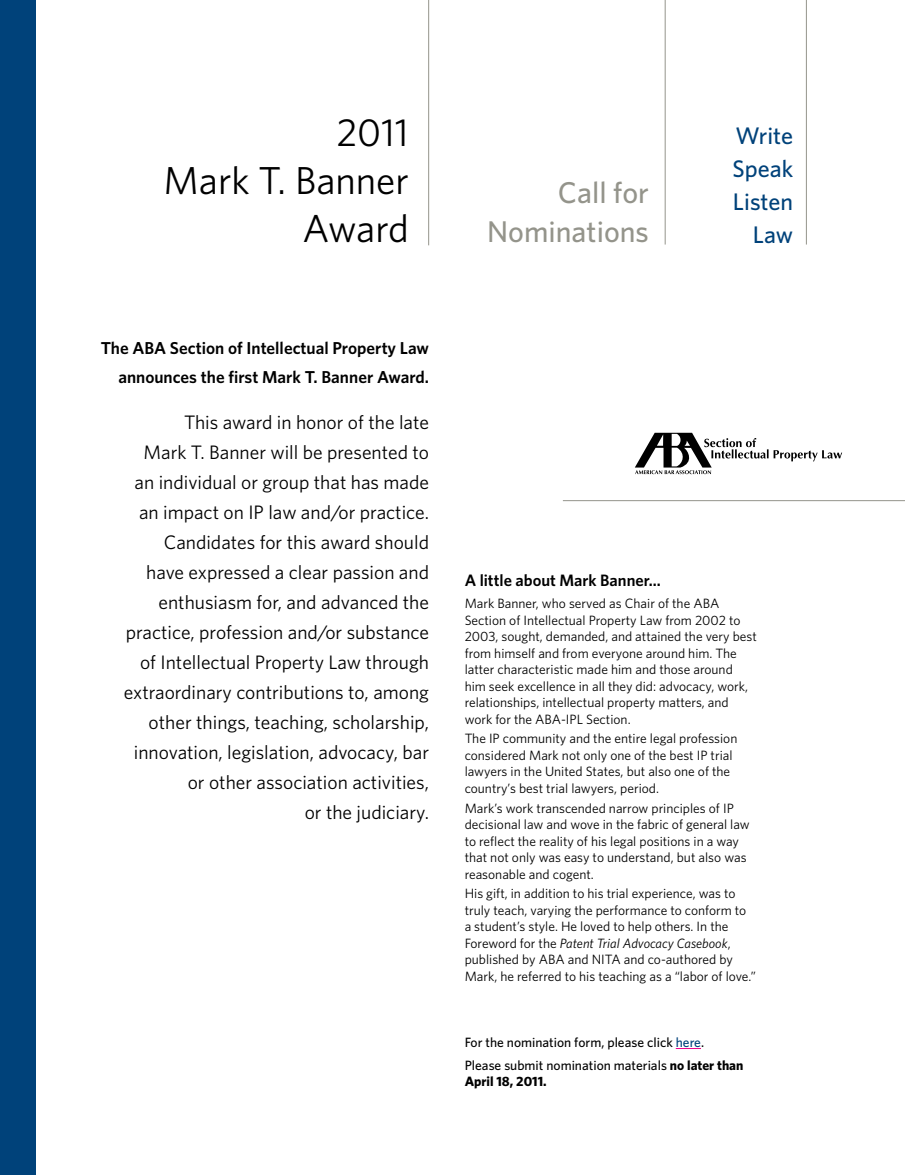
<style>
.page{position:relative;width:905px;height:1175px;background:#fff}
.page>*{position:absolute;margin:0;border:0;box-sizing:border-box;transform-origin:0 0}
.t1{font:39px/48px "Whitney";color:#000;text-align:right}
.t2{font:500 30px/39px "Whitney";color:#94948b;text-align:right}
.t3{font:500 24px/33px "Whitney";color:#00427a;text-align:right}
.t4{font:19.5px/30px "Whitney";color:#000;text-align:right}
.t5{font:600 17.25px/28.5px "Whitney";color:#000;text-align:right}
.t6{font:600 16.5px "Whitney";color:#000}
.t7{font:13.5px/16.5px "Whitney";color:#000}
.t8{font:500 13.5px/23.2px "Whitney";color:#000}
.t9{font:700 13.5px "Whitney";color:#000}
.s1{font-style:italic}
.s2{color:#00427a}
.s3{font-weight:700}
</style>
<div class="page">
<svg style="left:675px;top:1048px;width:26px;height:1px"></svg>
<hr style="left:428px;top:0;width:1px;height:245px;background:#94948b">
<hr style="left:563px;top:500px;width:341px;height:1px;background:#94948b">
<hr style="left:664px;top:0;width:1px;height:244px;background:#94948b">
<hr style="left:806px;top:0;width:1px;height:244px;background:#94948b">
<svg style="left:635px;top:433px;width:207px;height:41px"></svg>
<div style="left:0;top:0;width:36px;height:1174px;background:#00427a"></div>
<h1 class="t1" style="left:163px;top:108px;width:247px">2011<br>Mark T. Banner<br>Award</h1>
<h2 class="t2" style="left:487px;top:173px;width:163px">Call for<br>Nominations</h2>
<h3 class="t3" style="left:732px;top:118px;width:62px">Write<br>Speak<br>Listen<br>Law</h3>
<p class="t5" style="left:101px;top:334px;width:330px">The ABA Section of Intellectual Property Law announces the first Mark T. Banner Award.</p>
<p class="t4" style="left:124px;top:406px;width:307px">This award in honor of the late<br>Mark T. Banner will be presented to an individual or group that has made an impact on IP law and/or practice.<br>Candidates for this award should have expressed a clear passion and enthusiasm for, and advanced the practice, profession and/or substance of Intellectual Property Law through extraordinary contributions to, among other things, teaching, scholarship, innovation, legislation, advocacy, bar or other association activities,<br>or the judiciary.</p>
<p class="t6" style="left:464px;top:570px;width:198px">A little about Mark Banner...</p>
<p class="t7" style="left:464px;top:595px;width:293px">Mark Banner, who served as Chair of the ABA Section of Intellectual Property Law from 2002 to 2003, sought, demanded, and attained the very best from himself and from everyone around him. The latter characteristic made him and those around him seek excellence in all they did: advocacy, work, relationships, intellectual property matters, and work for the ABA-IPL Section.</p>
<p class="t7" style="left:464px;top:730px;width:274px">The IP community and the entire legal profession considered Mark not only one of the best IP trial lawyers in the United States, but also one of the country’s best trial lawyers, period.</p>
<p class="t7" style="left:464px;top:799px;width:286px">Mark’s work transcended narrow principles of IP decisional law and wove in the fabric of general law to reflect the reality of his legal positions in a way that not only was easy to understand, but also was reasonable and cogent.</p>
<p class="t7" style="left:464px;top:885px;width:293px">His gift, in addition to his trial experience, was to truly teach, varying the performance to conform to a student’s style. He loved to help others. In the Foreword for the <span class="s1">Patent Trial Advocacy Casebook</span>, published by ABA and NITA and co-authored by Mark, he referred to his teaching as a “labor of love.”</p>
<p class="t8" style="left:464px;top:1030px;width:280px">For the nomination form, please click <span class="s2">here</span>.<br>Please submit nomination materials <span class="s3">no later than</span></p>
<p class="t9" style="left:464px;top:1073px;width:83px">April 18, 2011.</p>
</div>
